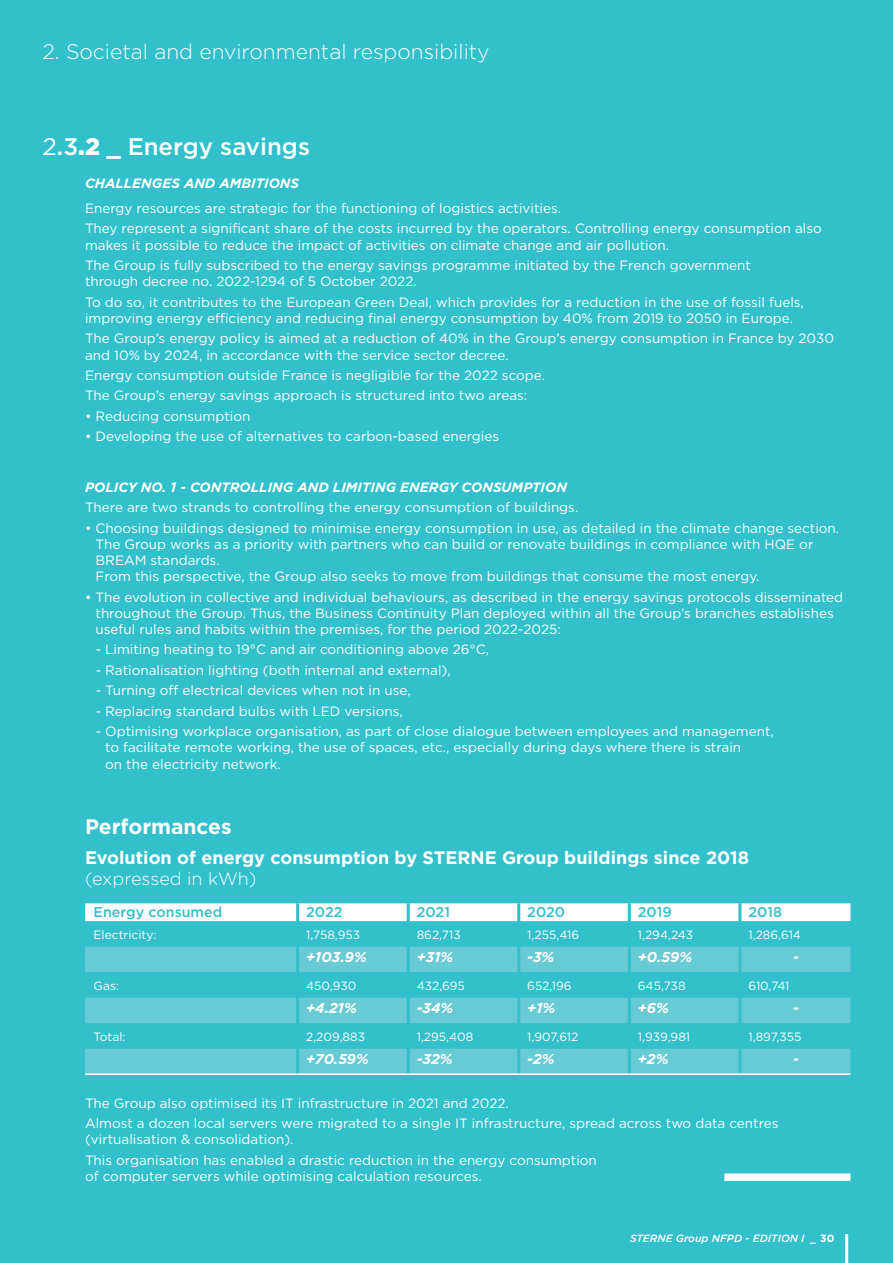
<style>
.page{position:relative;width:893px;height:1263px;background:#32c0cb}
.page>*{position:absolute;margin:0;border:0;box-sizing:border-box;transform-origin:0 0}
.t1{font:500 24px "Gotham";color:#fff}
.t2{font:300 21px "Gotham";color:#fff}
.t3{font:700 21px "Gotham";color:#fff}
.t4{font:700 18px/21.6px "Gotham";color:#fff}
.t5{font:italic 700 14.25px "Gotham";color:#fff}
.t6{font:500 14.25px "Gotham";color:#32c0cb}
.t7{font:13.5px/16.2px "Gotham";color:#fff}
.t8{font:italic 700 13.5px "Gotham";color:#fff}
.t9{font:12px "Gotham";color:#fff}
.t10{font:italic 500 10.5px "Gotham";color:#fff}
.s1{font-weight:400}
.s2{font-weight:900}
.s3{font-weight:300}
.s4{font-weight:700;font-style:normal}
</style>
<div class="page">
<hr style="left:845px;top:1234px;width:3px;height:29px;background:#fff">
<hr style="left:892px;top:549px;width:1px;height:632px;background:#e9eaeb">
<div style="left:724px;top:1173px;width:126px;height:8px;background:#fff"></div>
<div style="left:85px;top:903px;width:765px;height:18px;background:#fff"></div>
<svg style="left:85px;top:947px;width:765px;height:126px;fill:#68cad4"></svg>
<hr style="left:296px;top:903px;width:3px;height:18px;background:#32c0cb">
<hr style="left:407px;top:903px;width:3px;height:18px;background:#32c0cb">
<hr style="left:517px;top:903px;width:3px;height:18px;background:#32c0cb">
<hr style="left:628px;top:903px;width:3px;height:18px;background:#32c0cb">
<hr style="left:738px;top:903px;width:3px;height:18px;background:#32c0cb">
<hr style="left:296px;top:947px;width:3px;height:25px;background:#32c0cb">
<hr style="left:407px;top:947px;width:3px;height:25px;background:#32c0cb">
<hr style="left:517px;top:947px;width:3px;height:25px;background:#32c0cb">
<hr style="left:628px;top:947px;width:3px;height:25px;background:#32c0cb">
<hr style="left:738px;top:947px;width:3px;height:25px;background:#32c0cb">
<hr style="left:296px;top:972px;width:3px;height:26px;background:#32c0cb">
<hr style="left:407px;top:972px;width:3px;height:26px;background:#32c0cb">
<hr style="left:517px;top:972px;width:3px;height:26px;background:#32c0cb">
<hr style="left:628px;top:972px;width:3px;height:26px;background:#32c0cb">
<hr style="left:738px;top:972px;width:3px;height:26px;background:#32c0cb">
<hr style="left:296px;top:998px;width:3px;height:25px;background:#32c0cb">
<hr style="left:407px;top:998px;width:3px;height:25px;background:#32c0cb">
<hr style="left:517px;top:998px;width:3px;height:25px;background:#32c0cb">
<hr style="left:628px;top:998px;width:3px;height:25px;background:#32c0cb">
<hr style="left:738px;top:998px;width:3px;height:25px;background:#32c0cb">
<hr style="left:296px;top:1023px;width:3px;height:26px;background:#32c0cb">
<hr style="left:407px;top:1023px;width:3px;height:26px;background:#32c0cb">
<hr style="left:517px;top:1023px;width:3px;height:26px;background:#32c0cb">
<hr style="left:628px;top:1023px;width:3px;height:26px;background:#32c0cb">
<hr style="left:738px;top:1023px;width:3px;height:26px;background:#32c0cb">
<hr style="left:296px;top:1049px;width:3px;height:24px;background:#32c0cb">
<hr style="left:407px;top:1049px;width:3px;height:24px;background:#32c0cb">
<hr style="left:517px;top:1049px;width:3px;height:24px;background:#32c0cb">
<hr style="left:628px;top:1049px;width:3px;height:24px;background:#32c0cb">
<hr style="left:738px;top:1049px;width:3px;height:24px;background:#32c0cb">
<hr style="left:85px;top:1073px;width:213px;height:2px;background:#fff">
<hr style="left:298px;top:1073px;width:110px;height:2px;background:#fff">
<hr style="left:408px;top:1073px;width:111px;height:2px;background:#fff">
<hr style="left:519px;top:1073px;width:110px;height:2px;background:#fff">
<hr style="left:629px;top:1073px;width:111px;height:2px;background:#fff">
<hr style="left:740px;top:1073px;width:110px;height:2px;background:#fff">
<p class="t2" style="left:43px;top:39px;width:449px">2. Societal and environmental responsibility</p>
<p class="t1" style="left:43px;top:131px;width:269px"><span class="s1">2</span>.3<span class="s2">.2 _</span> Energy savings</p>
<p class="t8" style="left:85px;top:174px;width:216px">CHALLENGES AND AMBITIONS</p>
<p class="t7" style="left:85px;top:200px;width:478px">Energy resources are strategic for the functioning of logistics activities.</p>
<p class="t7" style="left:85px;top:220px;width:738px">They represent a significant share of the costs incurred by the operators. Controlling energy consumption also makes it possible to reduce the impact of activities on climate change and air pollution.</p>
<p class="t7" style="left:85px;top:257px;width:667px">The Group is fully subscribed to the energy savings programme initiated by the French government through decree no. 2022-1294 of 5 October 2022.</p>
<p class="t7" style="left:85px;top:294px;width:720px">To do so, it contributes to the European Green Deal, which provides for a reduction in the use of fossil fuels, improving energy efficiency and reducing final energy consumption by 40% from 2019 to 2050 in Europe.</p>
<p class="t7" style="left:85px;top:330px;width:750px">The Group’s energy policy is aimed at a reduction of 40% in the Group’s energy consumption in France by 2030 and 10% by 2024, in accordance with the service sector decree.</p>
<p class="t7" style="left:85px;top:367px;width:461px">Energy consumption outside France is negligible for the 2022 scope.</p>
<p class="t7" style="left:85px;top:387px;width:444px">The Group’s energy savings approach is structured into two areas:</p>
<p class="t7" style="left:85px;top:408px;width:167px">• Reducing consumption</p>
<p class="t7" style="left:85px;top:428px;width:416px">• Developing the use of alternatives to carbon-based energies</p>
<p class="t8" style="left:85px;top:478px;width:483px">POLICY NO. 1 - CONTROLLING AND LIMITING ENERGY CONSUMPTION</p>
<p class="t7" style="left:85px;top:499px;width:495px">There are two strands to controlling the energy consumption of buildings.</p>
<p class="t7" style="left:96px;top:519px;width:745px;text-indent:-11px">• Choosing buildings designed to minimise energy consumption in use, as detailed in the climate change section.<br>The Group works as a priority with partners who can build or renovate buildings in compliance with HQE or BREAM standards.<br>From this perspective, the Group also seeks to move from buildings that consume the most energy.</p>
<p class="t7" style="left:96px;top:588px;width:749px;text-indent:-11px">• The evolution in collective and individual behaviours, as described in the energy savings protocols disseminated throughout the Group. Thus, the Business Continuity Plan deployed within all the Group’s branches establishes useful rules and habits within the premises, for the period 2022-2025:</p>
<p class="t7" style="left:96px;top:641px;width:395px">- Limiting heating to 19°C and air conditioning above 26°C,</p>
<p class="t7" style="left:96px;top:662px;width:357px">- Rationalisation lighting (both internal and external),</p>
<p class="t7" style="left:96px;top:682px;width:316px">- Turning off electrical devices when not in use,</p>
<p class="t7" style="left:96px;top:703px;width:309px">- Replacing standard bulbs with LED versions,</p>
<p class="t7" style="left:105px;top:723px;width:670px;text-indent:-10px">- Optimising workplace organisation, as part of close dialogue between employees and management, to facilitate remote working, the use of spaces, etc., especially during days where there is strain<br>on the electricity network.</p>
<p class="t3" style="left:85px;top:813px;width:148px">Performances</p>
<p class="t4" style="left:85px;top:846px;width:666px">Evolution of energy consumption by STERNE Group buildings since 2018 <span class="s3">(expressed in kWh)</span></p>
<p class="t6" style="left:94px;top:902px;width:130px">Energy consumed</p>
<p class="t6" style="left:306px;top:902px;width:38px">2022</p>
<p class="t6" style="left:417px;top:902px;width:35px">2021</p>
<p class="t6" style="left:527px;top:902px;width:39px">2020</p>
<p class="t6" style="left:638px;top:902px;width:35px">2019</p>
<p class="t6" style="left:748px;top:902px;width:35px">2018</p>
<p class="t9" style="left:94px;top:927px;width:65px">Electricity:</p>
<p class="t9" style="left:306px;top:927px;width:56px">1,758,953</p>
<p class="t9" style="left:417px;top:927px;width:46px">862,713</p>
<p class="t9" style="left:527px;top:927px;width:53px">1,255,416</p>
<p class="t9" style="left:638px;top:927px;width:57px">1,294,243</p>
<p class="t9" style="left:748px;top:927px;width:54px">1,286,614</p>
<p class="t5" style="left:306px;top:948px;width:62px">+103.9%</p>
<p class="t5" style="left:417px;top:948px;width:38px">+31%</p>
<p class="t5" style="left:527px;top:948px;width:28px">-3%</p>
<p class="t5" style="left:638px;top:948px;width:56px">+0.59%</p>
<p class="t5" style="left:793px;top:948px;width:7px">-</p>
<p class="t9" style="left:94px;top:978px;width:27px">Gas:</p>
<p class="t9" style="left:306px;top:978px;width:52px">450,930</p>
<p class="t9" style="left:417px;top:978px;width:50px">432,695</p>
<p class="t9" style="left:527px;top:978px;width:46px">652,196</p>
<p class="t9" style="left:638px;top:978px;width:49px">645,738</p>
<p class="t9" style="left:748px;top:978px;width:43px">610,741</p>
<p class="t5" style="left:306px;top:999px;width:52px">+4.21%</p>
<p class="t5" style="left:417px;top:999px;width:38px">-34%</p>
<p class="t5" style="left:527px;top:999px;width:29px">+1%</p>
<p class="t5" style="left:638px;top:999px;width:32px">+6%</p>
<p class="t5" style="left:793px;top:999px;width:7px">-</p>
<p class="t9" style="left:94px;top:1029px;width:34px">Total:</p>
<p class="t9" style="left:306px;top:1029px;width:60px">2,209,883</p>
<p class="t9" style="left:417px;top:1029px;width:58px">1,295,408</p>
<p class="t9" style="left:527px;top:1029px;width:53px">1,907,612</p>
<p class="t9" style="left:638px;top:1029px;width:54px">1,939,981</p>
<p class="t9" style="left:748px;top:1029px;width:55px">1,897,355</p>
<p class="t5" style="left:306px;top:1050px;width:64px">+70.59%</p>
<p class="t5" style="left:417px;top:1050px;width:37px">-32%</p>
<p class="t5" style="left:527px;top:1050px;width:29px">-2%</p>
<p class="t5" style="left:638px;top:1050px;width:32px">+2%</p>
<p class="t5" style="left:793px;top:1050px;width:7px">-</p>
<p class="t7" style="left:85px;top:1094px;width:425px">The Group also optimised its IT infrastructure in 2021 and 2022.</p>
<p class="t7" style="left:85px;top:1115px;width:695px">Almost a dozen local servers were migrated to a single IT infrastructure, spread across two data centres (virtualisation &amp; consolidation).</p>
<p class="t7" style="left:85px;top:1151px;width:513px">This organisation has enabled a drastic reduction in the energy consumption of computer servers while optimising calculation resources.</p>
<p class="t10" style="left:630px;top:1232px;width:206px">STERNE Group NFPD - EDITION I _ <span class="s4">30</span></p>
</div>
